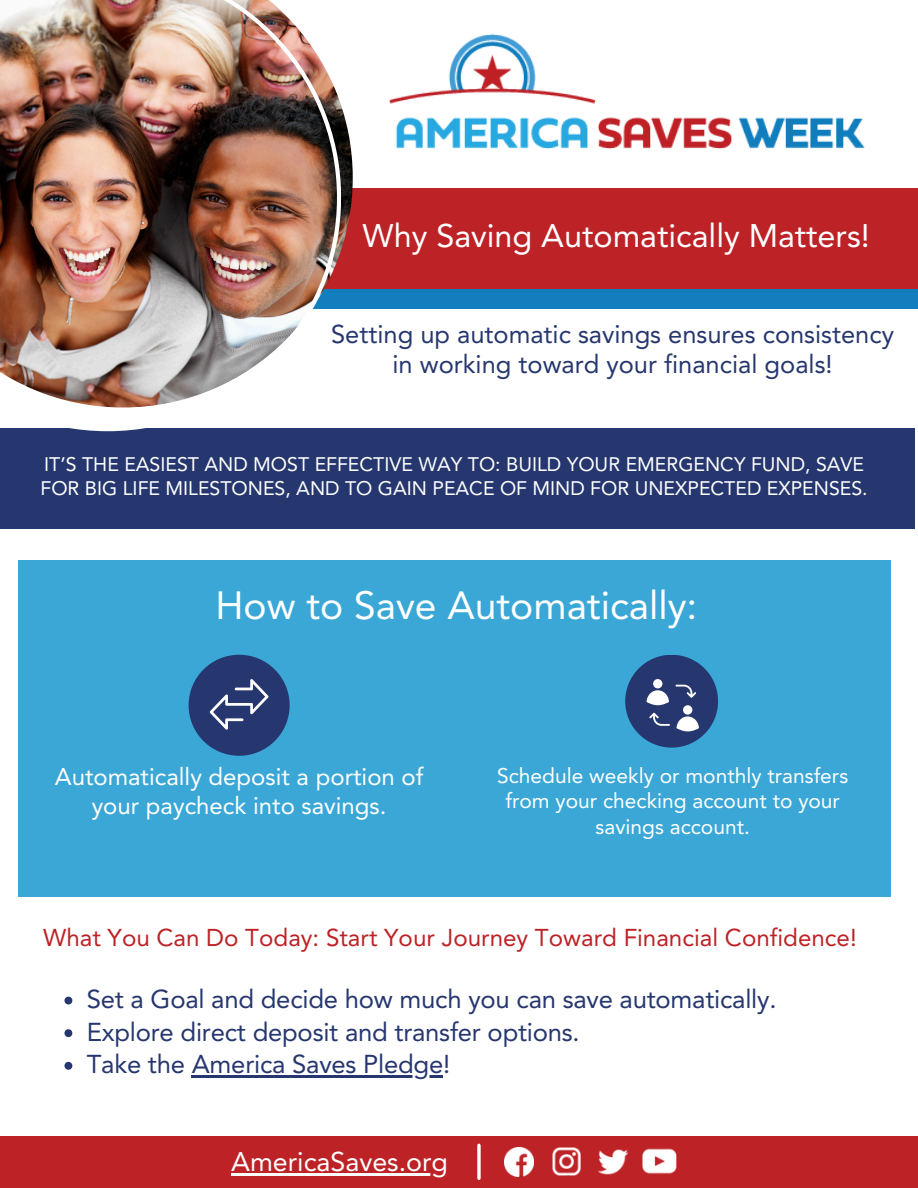
<style>
.page{position:relative;width:918px;height:1188px;background:#fff}
.page>*{position:absolute;margin:0;border:0;box-sizing:border-box;transform-origin:0 0}
.t1{font:39px "Avenir";color:#fff}
.t2{font:32.4px "Avenir";color:#fff}
.t3{font:26.85px "Avenir";color:#fff}
.t4{font:25.65px "Avenir";letter-spacing:-.01em;color:#26376f}
.t5{font:25.5px/30.3px "Avenir";color:#26376f;text-align:center}
.t6{font:24.15px "Avenir";color:#bd2226}
.t7{font:24px/29.2px "Avenir";color:#fff;text-align:center}
.t8{font:21px/25.8px "Avenir";color:#fff;text-align:center}
.t9{font:19.5px/23.7px "Avenir";color:#fff}
</style>
<div class="page">
<div style="left:108px;top:269px;width:810px;height:40px;background:#127ebe"></div>
<div style="left:0;top:188px;width:918px;height:101px;background:#bd2226"></div>
<img style="left:341px;top:105px;width:12px;height:145px">
<div style="left:19px;top:560px;width:872px;height:337px;background:#3aa7d7"></div>
<div style="left:189px;top:655px;width:101px;height:101px;background:#26376f;border-radius:50%"></div>
<div style="left:625px;top:655px;width:93px;height:93px;background:#26376f;border-radius:50%"></div>
<div style="left:0;top:1136px;width:918px;height:52px;background:#bd2226"></div>
<img style="left:504px;top:1147px;width:30px;height:30px">
<img style="left:553px;top:1148px;width:28px;height:28px">
<img style="left:598px;top:1149px;width:29px;height:26px">
<img style="left:642px;top:1148px;width:35px;height:26px">
<hr style="left:231px;top:1173px;width:217px;height:2px;background:#fff">
<svg style="left:477px;top:1145px;width:4px;height:33px"></svg>
<img style="left:389px;top:34px;width:476px;height:115px">
<div style="left:0;top:428px;width:915px;height:100px;background:#26376f"></div>
<svg style="left:647px;top:690px;width:22px;height:15px"></svg>
<div style="left:653px;top:679px;width:9px;height:9px;background:#fff;border-radius:50%"></div>
<div style="left:683px;top:705px;width:9px;height:10px;background:#fff;border-radius:50%"></div>
<svg style="left:676px;top:716px;width:23px;height:15px"></svg>
<svg style="left:649px;top:713px;width:21px;height:13px"></svg>
<svg style="left:676px;top:685px;width:20px;height:13px"></svg>
<svg style="left:210px;top:679px;width:58px;height:51px"></svg>
<svg style="left:64px;top:997px;width:8px;height:8px"></svg>
<svg style="left:64px;top:1029px;width:8px;height:8px"></svg>
<svg style="left:64px;top:1062px;width:8px;height:8px"></svg>
<hr style="left:192px;top:1075px;width:251px;height:3px;background:#26376f">
<img style="left:0;top:0;width:341px;height:431px">
<p class="t2" style="left:363px;top:217px;width:509px">Why Saving Automatically Matters!</p>
<h5 class="t5" style="left:331px;top:319px;width:564px">Setting up automatic savings ensures consistency in working toward your financial goals!</h5>
<p class="t9" style="left:41px;top:453px;width:829px">IT’S THE EASIEST AND MOST EFFECTIVE WAY TO: BUILD YOUR EMERGENCY FUND, SAVE<br>FOR BIG LIFE MILESTONES, AND TO GAIN PEACE OF MIND FOR UNEXPECTED EXPENSES.</p>
<h3 class="t1" style="left:216px;top:582px;width:483px">How to Save Automatically:</h3>
<p class="t7" style="left:55px;top:762px;width:370px">Automatically deposit a portion of your paycheck into savings.</p>
<p class="t8" style="left:497px;top:762px;width:353px">Schedule weekly or monthly transfers from your checking account to your savings account.</p>
<p class="t6" style="left:43px;top:924px;width:815px">What You Can Do Today: Start Your Journey Toward Financial Confidence!</p>
<h2 class="t4" style="left:87px;top:984px;width:691px">Set a Goal and decide how much you can save automatically.</h2>
<h3 class="t4" style="left:87px;top:1017px;width:495px">Explore direct deposit and transfer options.</h3>
<h6 class="t4" style="left:87px;top:1049px;width:365px">Take the America Saves Pledge!</h6>
<p class="t3" style="left:231px;top:1146px;width:218px">AmericaSaves.org</p>
</div>
